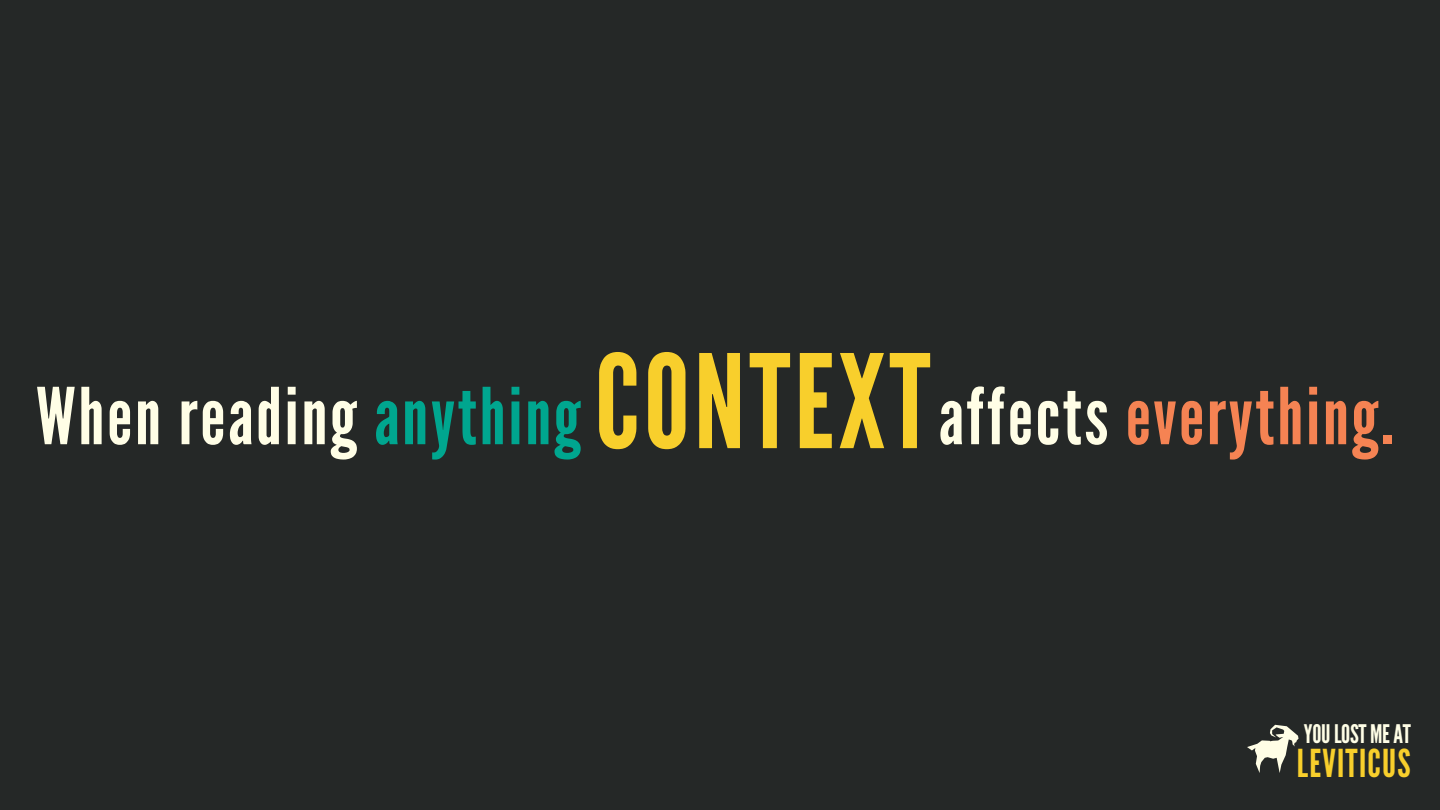
<style>
.page{position:relative;width:1440px;height:810px;background:#252827}
.page>*{position:absolute;margin:0;border:0;box-sizing:border-box;transform-origin:0 0}
.t1{font:78.2px "League Gothic";letter-spacing:.035em;color:#fffee6}
.t2{font:38.4px "League Gothic";letter-spacing:.035em;color:#f8cf2c}
.t3{font:25.6px "League Gothic";letter-spacing:-.01em;color:#fffee6}
.s1{color:#00a68f}
.s2{font-size:129.5px;color:#f8cf2c}
.s3{color:#f58353}
</style>
<div class="page">
<svg style="left:1247px;top:725px;width:52px;height:48px"></svg>
<p class="t1" style="left:36px;top:371px;width:1359px">When reading <span class="s1">anything</span><span class="s2">CONTEXT</span>affects <span class="s3">everything.</span></p>
<p class="t3" style="left:1304px;top:719px;width:109px">YOULOST MEAT</p>
<p class="t2" style="left:1297px;top:741px;width:115px">LEVITICUS</p>
</div>
